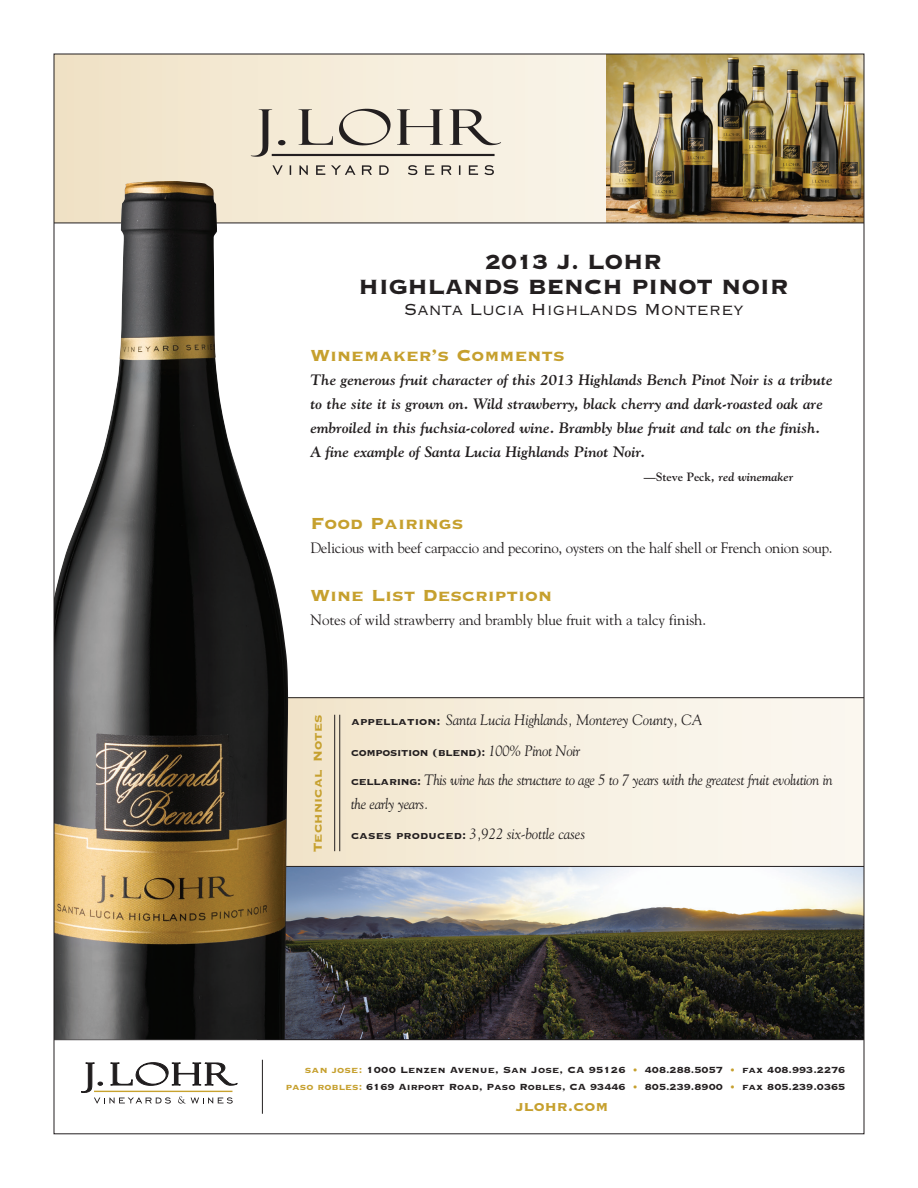
<style>
.page{position:relative;width:918px;height:1188px;background:#fff}
.page>*{position:absolute;margin:0;border:0;box-sizing:border-box;transform-origin:0 0}
.t1{font:27px/25.5px "Copperplate Thirty Three BC";letter-spacing:-.01em;color:#231f20;text-align:center}
.t2{font:21px "Copperplate Thirty Three BC";color:#c6a02e}
.t3{font:21px "Copperplate Thirty Two BC";letter-spacing:-.01em;color:#231f20}
.t4{font:18px "Copperplate Thirty Three BC";color:#c6a02e}
.t5{font:italic 700 15px/24px "Goudy";color:#231f20}
.t6{font:15px "Goudy";letter-spacing:-.02em;color:#231f20}
.t7{font:italic 15px/24px "Goudy";letter-spacing:-.025em;color:#231f20;scale:.96 1}
.t8{font:italic 15px "Goudy";letter-spacing:-.025em;color:#231f20}
.t9{font:15px "Copperplate Thirty Three BC";letter-spacing:.01em;color:#c6a02e}
.t10{font:13.5px "Copperplate Thirty Three BC";letter-spacing:-.025em;color:#231f20}
.t11{font:italic 700 12px "Goudy";color:#231f20}
.t12{font:11.7px/16.5px "Copperplate Thirty Three BC";color:#231f20;text-align:right}
.s1{font-style:normal}
.s2{font-family:"Copperplate Thirty Three BC";font-style:normal;font-size:13.5px}
.s3{font-family:"Goudy";font-style:italic;font-size:15px}
.s4{color:#c6a02e}
</style>
<div class="page">
<svg style="left:56px;top:56px;width:551px;height:167px;background:#f4ead7"></svg>
<img style="left:607px;top:56px;width:255px;height:167px">
<img style="left:240px;top:100px;width:271px;height:84px">
<img style="left:288px;top:867px;width:574px;height:172px">
<svg style="left:81px;top:1063px;width:156px;height:41px"></svg>
<hr style="left:94px;top:1091px;width:138px;height:1px;background:#c7a22e">
<hr style="left:262px;top:1060px;width:1px;height:54px;background:#231f20">
<hr style="left:54px;top:1039px;width:810px;height:1px;background:#231f20">
<hr style="left:54px;top:223px;width:810px;height:1px;background:#231f20">
<div style="left:252px;top:698px;width:612px;height:168px;background:linear-gradient(to right,#f1e4c9,#fcf9f4)"></div>
<hr style="left:250px;top:697px;width:614px;height:1px;background:#231f20">
<hr style="left:250px;top:866px;width:614px;height:1px;background:#231f20">
<img style="left:56px;top:181px;width:232px;height:859px">
<hr style="left:334px;top:715px;width:1px;height:136px;background:#231f20">
<hr style="left:339px;top:715px;width:1px;height:136px;background:#231f20">
<h1 class="t1" style="left:359px;top:249px;width:432px">2013 J. LOHR<br>HIGHLANDS BENCH PINOT NOIR</h1>
<h2 class="t3" style="left:404px;top:299px;width:341px">Santa Lucia Highlands Monterey</h2>
<h2 class="t2" style="left:310px;top:345px;width:256px">Winemaker’s Comments</h2>
<p class="t5" style="left:310px;top:367px;width:524px">The generous fruit character of this 2013 Highlands Bench Pinot Noir is a tribute to the site it is grown on. Wild strawberry, black cherry and dark-roasted oak are embroiled in this fuchsia-colored wine. Brambly blue fruit and talc on the finish.<br>A fine example of Santa Lucia Highlands Pinot Noir.</p>
<p class="t11" style="left:644px;top:469px;width:151px"><span class="s1">—Steve Peck,</span> red winemaker</p>
<h2 class="t2" style="left:311px;top:513px;width:154px">Food Pairings</h2>
<p class="t6" style="left:311px;top:538px;width:524px">Delicious with beef carpaccio and pecorino, oysters on the half shell or French onion soup.</p>
<h2 class="t2" style="left:311px;top:585px;width:243px">Wine List Description</h2>
<p class="t6" style="left:311px;top:610px;width:397px">Notes of wild strawberry and brambly blue fruit with a talcy finish.</p>
<p class="t9" style="left:310px;top:852px;width:139px;rotate:-90deg">Technical Notes</p>
<p class="t8" style="left:351px;top:711px;width:353px"><span class="s2">appellation:</span> Santa Lucia Highlands, Monterey County, CA</p>
<p class="t10" style="left:351px;top:746px;width:231px">composition (blend): <span class="s3">100% Pinot Noir</span></p>
<p class="t7" style="left:351px;top:767px;width:503px"><span class="s2">cellaring:</span> This wine has the structure to age 5 to 7 years with the greatest fruit evolution in the early years.</p>
<p class="t8" style="left:351px;top:825px;width:236px"><span class="s2">cases produced:</span> 3,922 six-bottle cases</p>
<p class="t12" style="left:286px;top:1062px;width:561px"><span class="s4">san jose:</span> 1000 Lenzen Avenue, San Jose, CA 95126 <span class="s4">•</span> 408.288.5057 <span class="s4">•</span> fax 408.993.2276 <span class="s4">paso robles:</span> 6169 Airport Road, Paso Robles, CA 93446 <span class="s4">•</span> 805.239.8900 <span class="s4">•</span> fax 805.239.0365</p>
<p class="t4" style="left:516px;top:1097px;width:94px">jlohr.com</p>
</div>
